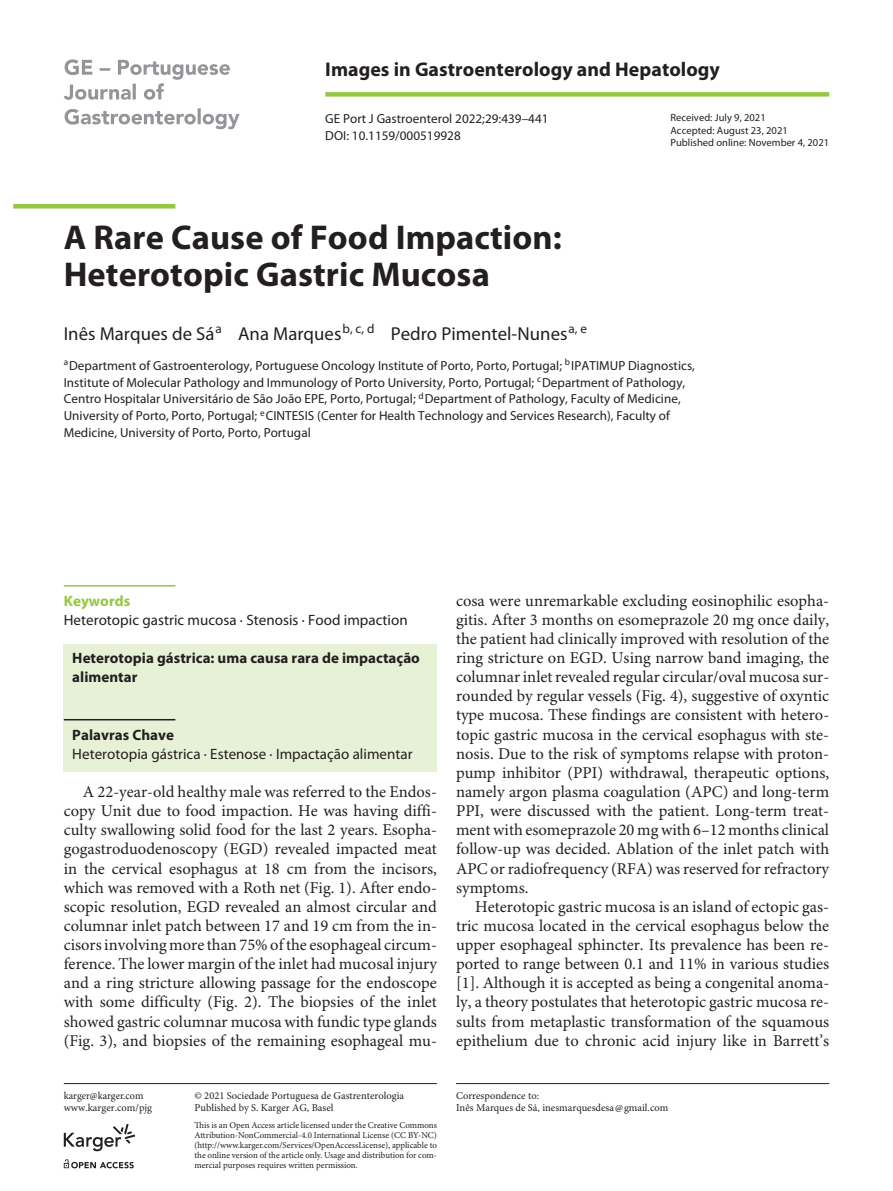
<style>
.page{position:relative;width:893px;height:1191px;background:#fff}
.page>*{position:absolute;margin:0;border:0;box-sizing:border-box;transform-origin:0 0}
.t1{font:700 34.5px/37.5px "Myriad Pro";letter-spacing:.005em;color:#231f20}
.t2{font:700 19.8px "Myriad Pro";letter-spacing:.005em;color:#231f20}
.t3{font:18.75px "Myriad Pro";letter-spacing:.005em;color:#231f20}
.t4{font:16.5px/19px "Minion Pro";color:#231f20;text-align:justify}
.t5{font:15px "Myriad Pro";letter-spacing:.005em;color:#231f20}
.t6{font:700 15px/19.2px "Myriad Pro";letter-spacing:.005em;color:#231f20}
.t7{font:700 15px "Myriad Pro";letter-spacing:.005em;color:#93c840}
.t8{font:13.2px/17px "Myriad Pro";letter-spacing:.005em;color:#231f20}
.t9{font:10.5px/12px "Minion Pro";color:#231f20}
.t10{font:10.5px/12.8px "Myriad Pro";letter-spacing:.005em;color:#231f20}
.t11{font:9px/10.2px "Minion Pro";color:#231f20;text-align:justify}
</style>
<div class="page">
<hr style="left:64px;top:1083px;width:373px;height:1px;background:#231f20">
<div style="left:325px;top:92px;width:504px;height:5px;background:#93c840"></div>
<hr style="left:456px;top:1083px;width:373px;height:1px;background:#231f20">
<div style="left:64px;top:644px;width:373px;height:127px;background:#e6f1d5"></div>
<hr style="left:13px;top:204px;width:162px;height:4px;background:#93c840">
<svg style="left:65px;top:108px;width:175px;height:21px"></svg>
<svg style="left:64px;top:59px;width:166px;height:41px"></svg>
<hr style="left:64px;top:585px;width:111px;height:1px;background:#93c840">
<hr style="left:64px;top:719px;width:111px;height:1px;background:#231f20">
<svg style="left:64px;top:1159px;width:70px;height:9px"></svg>
<svg style="left:64px;top:1123px;width:71px;height:28px"></svg>
<p class="t2" style="left:325px;top:58px;width:396px">Images in Gastroenterology and Hepatology</p>
<p class="t8" style="left:325px;top:110px;width:225px">GE Port J Gastroenterol 2022;29:439–441</p>
<p class="t10" style="left:670px;top:111px;width:160px">Received: July 9, 2021<br>Accepted: August 23, 2021<br>Published online: November 4, 2021</p>
<p class="t8" style="left:325px;top:127px;width:137px">DOI: 10.1159/000519928</p>
<h1 class="t1" style="left:64px;top:219px;width:499px">A Rare Cause of Food Impaction:<br>Heterotopic Gastric Mucosa</h1>
<p class="t3" style="left:64px;top:323px;width:525px">Inês Marques de Sá<sup>a</sup> Ana Marques<sup>b,</sup> <sup>c,</sup> <sup>d</sup> Pedro Pimentel-Nunes<sup>a,</sup> <sup>e</sup></p>
<p class="t8" style="left:64px;top:357px;width:633px"><sup>a</sup>Department of Gastroenterology, Portuguese Oncology Institute of Porto, Porto, Portugal; <sup>b</sup>IPATIMUP Diagnostics, Institute of Molecular Pathology and Immunology of Porto University, Porto, Portugal; <sup>c</sup>Department of Pathology, Centro Hospitalar Universitário de São João EPE, Porto, Portugal; <sup>d</sup>Department of Pathology, Faculty of Medicine, University of Porto, Porto, Portugal; <sup>e</sup>CINTESIS (Center for Health Technology and Services Research), Faculty of Medicine, University of Porto, Porto, Portugal</p>
<p class="t7" style="left:64px;top:592px;width:68px">Keywords</p>
<p class="t5" style="left:64px;top:611px;width:345px">Heterotopic gastric mucosa · Stenosis · Food impaction</p>
<p class="t6" style="left:72px;top:648px;width:349px">Heterotopia gástrica: uma causa rara de impactação alimentar</p>
<p class="t6" style="left:72px;top:725px;width:103px">Palavras Chave</p>
<p class="t5" style="left:72px;top:745px;width:342px">Heterotopia gástrica · Estenose · Impactação alimentar</p>
<p class="t4" style="left:64px;top:783px;width:375px;text-indent:19px">A 22-year-old healthy male was referred to the Endos&shy;copy Unit due to food impaction. He was having diffi&shy;culty swallowing solid food for the last 2 years. Esopha&shy;gogastroduodenoscopy (EGD) revealed impacted meat in the cervical esophagus at 18 cm from the incisors, which was removed with a Roth net (Fig. 1). After endo&shy;scopic resolution, EGD revealed an almost circular and columnar inlet patch between 17 and 19 cm from the in&shy;cisors involving more than 75% of the esophageal circum&shy;ference. The lower margin of the inlet had mucosal injury and a ring stricture allowing passage for the endoscope with some difficulty (Fig. 2). The biopsies of the inlet showed gastric columnar mucosa with fundic type glands (Fig. 3), and biopsies of the remaining esophageal mu-</p>
<p class="t9" style="left:64px;top:1089px;width:90px;line-height:12.8px">karger@karger.com www.karger.com/pjg</p>
<p class="t9" style="left:195px;top:1089px;width:211px">© 2021 Sociedade Portuguesa de Gastrenterologia<br>Published by S. Karger AG, Basel</p>
<p class="t11" style="left:195px;top:1120px;width:244px">This is an Open Access article licensed under the Creative Commons Attribution-NonCommercial-4.0 International License (CC BY-NC) (http://www.karger.com/Services/OpenAccessLicense), applicable to the online version of the article only. Usage and distribution for com&shy;mercial purposes requires written permission.</p>
<p class="t4" style="left:456px;top:591px;width:375px">cosa were unremarkable excluding eosinophilic esopha&shy;gitis. After 3 months on esomeprazole 20 mg once daily, the patient had clinically improved with resolution of the ring stricture on EGD. Using narrow band imaging, the columnar inlet revealed regular circular/oval mucosa sur&shy;rounded by regular vessels (Fig. 4), suggestive of oxyntic type mucosa. These findings are consistent with hetero&shy;topic gastric mucosa in the cervical esophagus with ste&shy;nosis. Due to the risk of symptoms relapse with proton&shy;pump inhibitor (PPI) withdrawal, therapeutic options, namely argon plasma coagulation (APC) and long-term PPI, were discussed with the patient. Long-term treat&shy;ment with esomeprazole 20 mg with 6–12 months clinical follow-up was decided. Ablation of the inlet patch with APC or radiofrequency (RFA) was reserved for refractory symptoms.</p>
<p class="t4" style="left:456px;top:897px;width:375px;text-indent:19px">Heterotopic gastric mucosa is an island of ectopic gas&shy;tric mucosa located in the cervical esophagus below the upper esophageal sphincter. Its prevalence has been re&shy;ported to range between 0.1 and 11% in various studies [1]. Although it is accepted as being a congenital anoma&shy;ly, a theory postulates that heterotopic gastric mucosa re&shy;sults from metaplastic transformation of the squamous epithelium due to chronic acid injury like in Barrett’s</p>
<p class="t9" style="left:456px;top:1089px;width:214px">Correspondence to:<br>Inês Marques de Sá, inesmarquesdesa@gmail.com</p>
</div>
